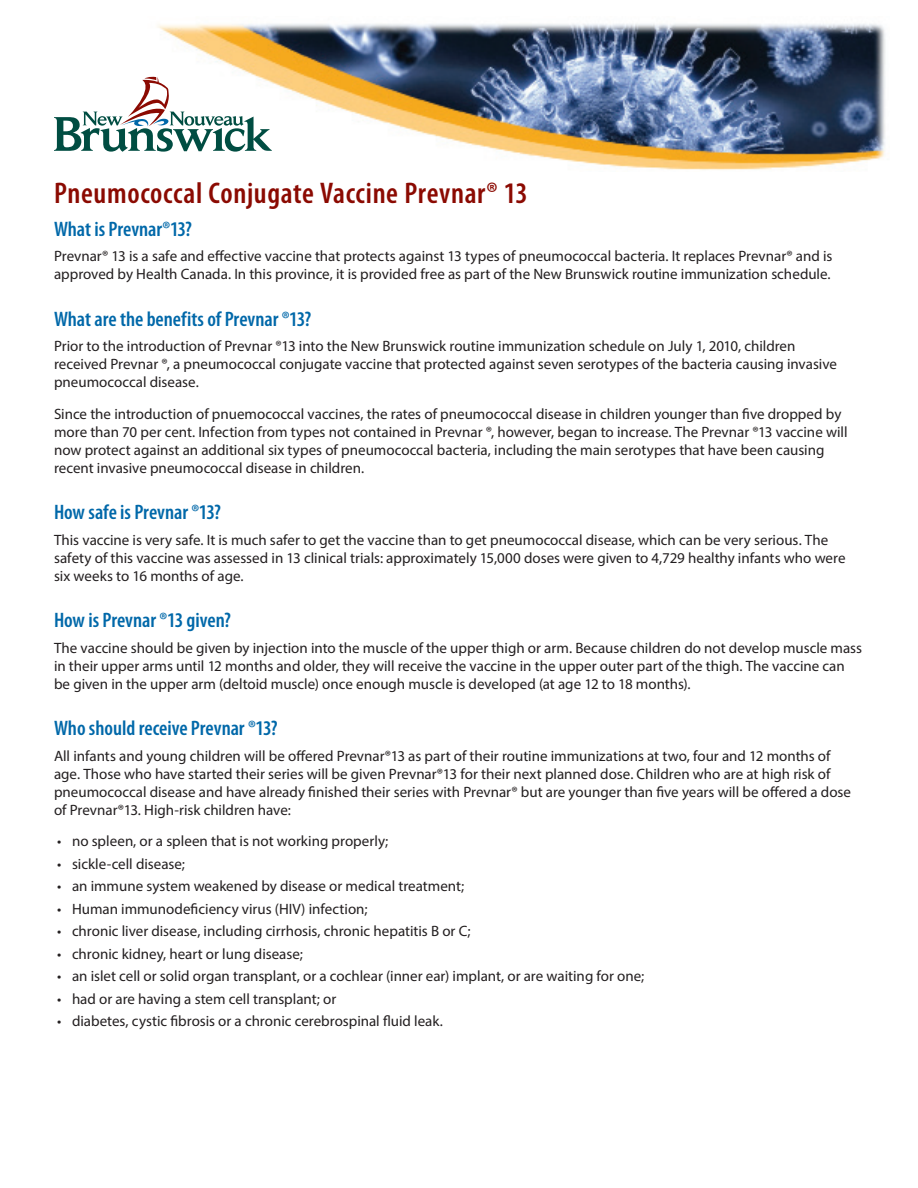
<style>
.page{position:relative;width:918px;height:1188px;background:#fff}
.page>*{position:absolute;margin:0;border:0;box-sizing:border-box;transform-origin:0 0}
.head_1{font:600 condensed 30px "Myriad Pro";letter-spacing:.02em;color:#8b0a02}
.head_2{font:600 condensed 21px "Myriad Pro";letter-spacing:-.005em;color:#0068a9}
.text{font:15px/18px "Myriad Pro";color:#231f20}
</style>
<div class="page">
<img style="left:157px;top:24px;width:729px;height:146px">
<svg style="left:54px;top:76px;width:218px;height:76px"></svg>
<p class="head_1" style="left:54px;top:174px;width:475px">Pneumococcal Conjugate Vaccine Prevnar® 13</p>
<p class="head_2" style="left:54px;top:216px;width:140px">What is Prevnar®13?</p>
<p class="text" style="left:54px;top:247px;width:780px">Prevnar® 13 is a safe and effective vaccine that protects against 13 types of pneumococcal bacteria. It replaces Prevnar® and is approved by Health Canada. In this province, it is provided free as part of the New Brunswick routine immunization schedule.</p>
<p class="head_2" style="left:54px;top:306px;width:259px">What are the benefits of Prevnar ®13?</p>
<p class="text" style="left:54px;top:337px;width:785px">Prior to the introduction of Prevnar ®13 into the New Brunswick routine immunization schedule on July 1, 2010, children received Prevnar ®, a pneumococcal conjugate vaccine that protected against seven serotypes of the bacteria causing invasive pneumococcal disease.</p>
<p class="text" style="left:54px;top:404px;width:795px">Since the introduction of pnuemococcal vaccines, the rates of pneumococcal disease in children younger than five dropped by more than 70 per cent. Infection from types not contained in Prevnar ®, however, began to increase. The Prevnar ®13 vaccine will now protect against an additional six types of pneumococcal bacteria, including the main serotypes that have been causing recent invasive pneumococcal disease in children.</p>
<p class="head_2" style="left:54px;top:499px;width:169px">How safe is Prevnar ®13?</p>
<p class="text" style="left:54px;top:530px;width:793px">This vaccine is very safe. It is much safer to get the vaccine than to get pneumococcal disease, which can be very serious. The safety of this vaccine was assessed in 13 clinical trials: approximately 15,000 doses were given to 4,729 healthy infants who were six weeks to 16 months of age.</p>
<p class="head_2" style="left:54px;top:607px;width:178px">How is Prevnar ®13 given?</p>
<p class="text" style="left:54px;top:638px;width:810px">The vaccine should be given by injection into the muscle of the upper thigh or arm. Because children do not develop muscle mass in their upper arms until 12 months and older, they will receive the vaccine in the upper outer part of the thigh. The vaccine can be given in the upper arm (deltoid muscle) once enough muscle is developed (at age 12 to 18 months).</p>
<p class="head_2" style="left:54px;top:715px;width:225px">Who should receive Prevnar ®13?</p>
<p class="text" style="left:54px;top:746px;width:799px">All infants and young children will be offered Prevnar®13 as part of their routine immunizations at two, four and 12 months of age. Those who have started their series will be given Prevnar®13 for their next planned dose. Children who are at high risk of pneumococcal disease and have already finished their series with Prevnar® but are younger than five years will be offered a dose of Prevnar®13. High-risk children have:</p>
<p class="text" style="left:57px;top:832px;width:333px">• no spleen, or a spleen that is not working properly;</p>
<p class="text" style="left:57px;top:854px;width:129px">• sickle-cell disease;</p>
<p class="text" style="left:57px;top:877px;width:409px">• an immune system weakened by disease or medical treatment;</p>
<p class="text" style="left:57px;top:899px;width:312px">• Human immunodeficiency virus (HIV) infection;</p>
<p class="text" style="left:57px;top:922px;width:415px">• chronic liver disease, including cirrhosis, chronic hepatitis B or C;</p>
<p class="text" style="left:57px;top:944px;width:247px">• chronic kidney, heart or lung disease;</p>
<p class="text" style="left:57px;top:967px;width:589px">• an islet cell or solid organ transplant, or a cochlear (inner ear) implant, or are waiting for one;</p>
<p class="text" style="left:57px;top:989px;width:281px">• had or are having a stem cell transplant; or</p>
<p class="text" style="left:57px;top:1012px;width:387px">• diabetes, cystic fibrosis or a chronic cerebrospinal fluid leak.</p>
</div>
